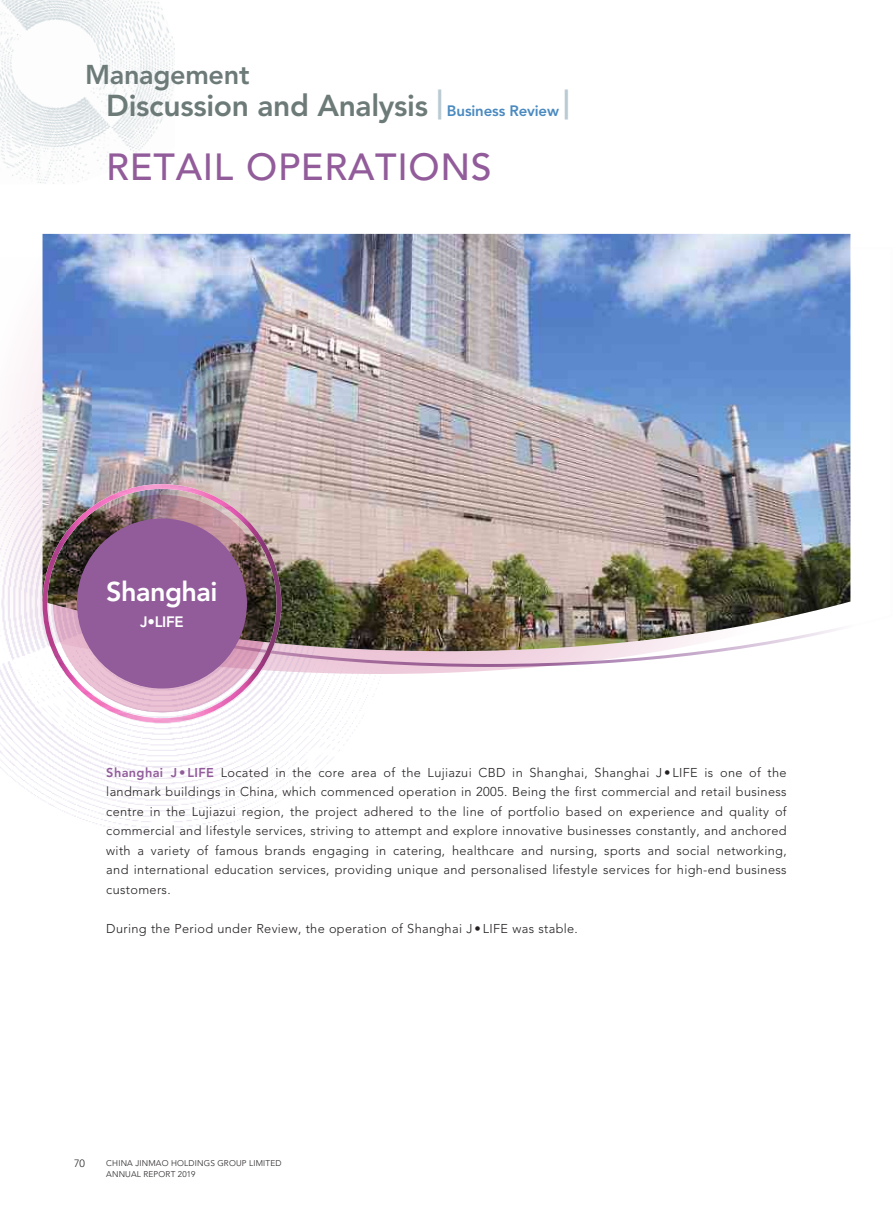
<style>
.page{position:relative;width:893px;height:1212px;background:#fff}
.page>*{position:absolute;margin:0;border:0;box-sizing:border-box;transform-origin:0 0}
.t1{font:500 37.5px "Avenir LT Std";letter-spacing:.02em;color:#925c9b}
.t2{font:800 30px "Avenir LT Std";letter-spacing:-.01em;color:#6c7a78}
.t3{font:800 27px "Avenir LT Std";letter-spacing:-.01em;color:#6c7a78}
.t4{font:800 27px "Avenir LT Std";letter-spacing:-.02em;color:#fff}
.t5{font:800 15px "Avenir LT Std";color:#fff}
.t6{font:300 12.75px/19.5px "Avenir LT Std";letter-spacing:.025em;color:#231f20;text-align:justify}
.t7{font:300 10.5px "Avenir LT Std";color:#231f20}
.t8{font:300 8.25px/10.5px "Avenir LT Std";letter-spacing:.02em;color:#231f20}
.s1{color:#bacad2}
.s2{font-size:15px;color:#4a8ac0}
.s3{font-weight:800;color:#925c9b}
</style>
<div class="page">
<svg style="left:392px;top:245px;width:459px;height:423px"></svg>
<img style="left:0;top:373px;width:392px;height:461px">
<img style="left:0;top:0;width:175px;height:184px">
<img style="left:43px;top:234px;width:807px;height:417px">
<img style="left:43px;top:484px;width:238px;height:239px">
<div style="left:77px;top:518px;width:170px;height:170px;background:#925c9b;border-radius:50%"></div>
<h3 class="t3" style="left:85px;top:58px;width:166px">Management</h3>
<h2 class="t2" style="left:106px;top:88px;width:465px">Discussion and Analysis <span class="s1">|</span> <span class="s2">Business Review</span> <span class="s1">|</span></h2>
<h1 class="t1" style="left:106px;top:145px;width:387px">RETAIL OPERATIONS</h1>
<h3 class="t4" style="left:106px;top:576px;width:113px">Shanghai</h3>
<p class="t5" style="left:140px;top:612px;width:45px">J•LIFE</p>
<p class="t6" style="left:106px;top:763px;width:682px"><span class="s3">Shanghai J•LIFE</span> Located in the core area of the Lujiazui CBD in Shanghai, Shanghai J•LIFE is one of the landmark buildings in China, which commenced operation in 2005. Being the first commercial and retail business centre in the Lujiazui region, the project adhered to the line of portfolio based on experience and quality of commercial and lifestyle services, striving to attempt and explore innovative businesses constantly, and anchored with a variety of famous brands engaging in catering, healthcare and nursing, sports and social networking, and international education services, providing unique and personalised lifestyle services for high-end business customers.</p>
<p class="t6" style="left:106px;top:919px;width:473px">During the Period under Review, the operation of Shanghai J•LIFE was stable.</p>
<p class="t7" style="left:74px;top:1157px;width:12px">70</p>
<p class="t8" style="left:106px;top:1158px;width:177px">CHINA JINMAO HOLDINGS GROUP LIMITED<br>ANNUAL REPORT 2019</p>
</div>
